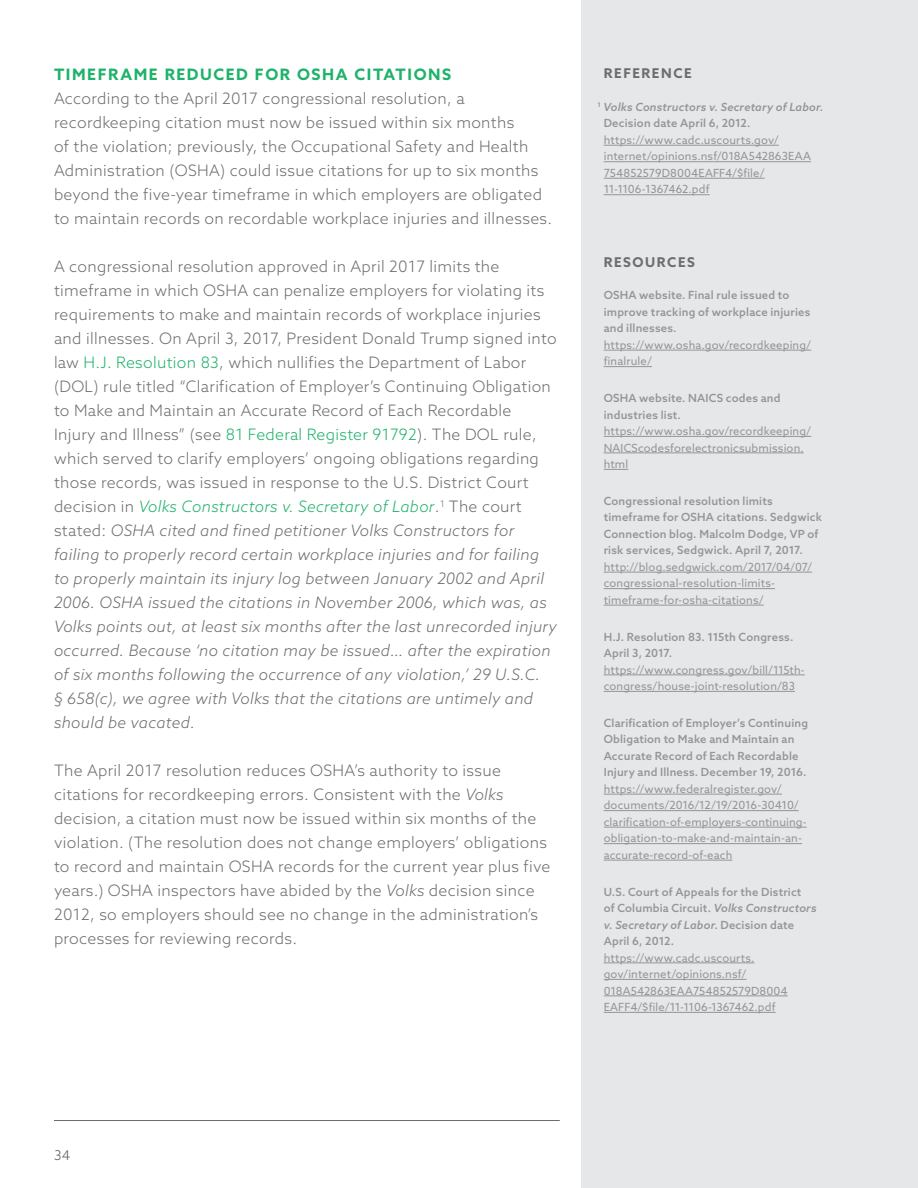
<style>
.page{position:relative;width:918px;height:1188px;background:#fff}
.page>*{position:absolute;margin:0;border:0;box-sizing:border-box;transform-origin:0 0}
.Body_Copy{font:300 15.75px/24px "Azo Sans";letter-spacing:.02em;color:#6c6d70}
.Byline{font:700 15.75px "Azo Sans";letter-spacing:.1em;color:#1eb26a}
.References_Resources{font:700 13.5px "Azo Sans";letter-spacing:.12em;color:#6c6d70}
.t1{font:300 13.5px "Azo Sans";color:#57585a}
.URLs{font:11.25px/16.5px "Azo Sans";letter-spacing:.015em;color:#939598}
.URL_Title{font:500 11.25px/16.5px "Azo Sans";letter-spacing:.015em;color:#939598}
.URL_Title-2{font:italic 500 11.25px "Azo Sans";letter-spacing:.015em;color:#939598}
.URL_Title-3{font:500 6.6px "Azo Sans";color:#939598}
.s1{color:#1eb26a}
.s2{font-style:italic;color:#1eb26a}
.s3{font-style:italic}
</style>
<div class="page">
<hr style="left:54px;top:1120px;width:506px;height:1px;background:#6c6d70">
<div style="left:581px;top:0;width:337px;height:1188px;background:#e6e7e9"></div>
<hr style="left:604px;top:145px;width:175px;height:1px;background:#939598">
<hr style="left:604px;top:161px;width:207px;height:1px;background:#939598">
<hr style="left:604px;top:178px;width:161px;height:1px;background:#939598">
<hr style="left:604px;top:194px;width:106px;height:1px;background:#939598">
<hr style="left:604px;top:350px;width:207px;height:1px;background:#939598">
<hr style="left:604px;top:366px;width:48px;height:1px;background:#939598">
<hr style="left:604px;top:436px;width:207px;height:1px;background:#939598">
<hr style="left:604px;top:453px;width:200px;height:1px;background:#939598">
<svg style="left:604px;top:469px;width:24px;height:1px"></svg>
<hr style="left:604px;top:572px;width:208px;height:1px;background:#939598">
<hr style="left:604px;top:588px;width:171px;height:1px;background:#939598">
<hr style="left:604px;top:605px;width:160px;height:1px;background:#939598">
<hr style="left:604px;top:675px;width:201px;height:1px;background:#939598">
<hr style="left:604px;top:691px;width:191px;height:1px;background:#939598">
<hr style="left:604px;top:794px;width:178px;height:1px;background:#939598">
<hr style="left:604px;top:810px;width:195px;height:1px;background:#939598">
<hr style="left:604px;top:827px;width:203px;height:1px;background:#939598">
<hr style="left:604px;top:843px;width:198px;height:1px;background:#939598">
<hr style="left:604px;top:860px;width:128px;height:1px;background:#939598">
<hr style="left:604px;top:963px;width:150px;height:1px;background:#939598">
<hr style="left:604px;top:979px;width:143px;height:1px;background:#939598">
<hr style="left:604px;top:996px;width:184px;height:1px;background:#939598">
<hr style="left:604px;top:1012px;width:172px;height:1px;background:#939598">
<p class="Byline" style="left:54px;top:64px;width:399px">TIMEFRAME REDUCED FOR OSHA CITATIONS</p>
<p class="Body_Copy" style="left:54px;top:86px;width:500px">According to the April 2017 congressional resolution, a recordkeeping citation must now be issued within six months<br>of the violation; previously, the Occupational Safety and Health Administration (OSHA) could issue citations for up to six months beyond the five-year timeframe in which employers are obligated to maintain records on recordable workplace injuries and illnesses.</p>
<p class="Body_Copy" style="left:54px;top:254px;width:504px">A congressional resolution approved in April 2017 limits the timeframe in which OSHA can penalize employers for violating its requirements to make and maintain records of workplace injuries and illnesses. On April 3, 2017, President Donald Trump signed into law <span class="s1">H.J. Resolution 83</span>, which nullifies the Department of Labor (DOL) rule titled “Clarification of Employer’s Continuing Obligation to Make and Maintain an Accurate Record of Each Recordable Injury and Illness” (see <span class="s1">81 Federal Register 91792</span>). The DOL rule, which served to clarify employers’ ongoing obligations regarding those records, was issued in response to the U.S. District Court decision in <span class="s2">Volks Constructors v. Secretary of Labor</span>.<sup>1</sup> The court stated: <span class="s3">OSHA cited and fined petitioner Volks Constructors for failing to properly record certain workplace injuries and for failing to properly maintain its injury log between January 2002 and April 2006. OSHA issued the citations in November 2006, which was, as Volks points out, at least six months after the last unrecorded injury occurred. Because ‘no citation may be issued… after the expiration of six months following the occurrence of any violation,’ 29 U.S.C.<br>§ 658(c), we agree with Volks that the citations are untimely and should be vacated.</span></p>
<p class="Body_Copy" style="left:54px;top:758px;width:498px">The April 2017 resolution reduces OSHA’s authority to issue citations for recordkeeping errors. Consistent with the <span class="s3">Volks </span>decision, a citation must now be issued within six months of the violation. (The resolution does not change employers’ obligations to record and maintain OSHA records for the current year plus five years.) OSHA inspectors have abided by the <span class="s3">Volks</span> decision since 2012, so employers should see no change in the administration’s processes for reviewing records.</p>
<p class="References_Resources" style="left:604px;top:64px;width:90px">REFERENCE</p>
<p class="URL_Title-2" style="left:604px;top:99px;width:221px">Volks Constructors v. Secretary of Labor.</p>
<p class="URL_Title-3" style="left:598px;top:100px;width:5px">1</p>
<p class="URL_Title" style="left:604px;top:115px;width:148px">Decision date April 6, 2012.</p>
<p class="URLs" style="left:604px;top:131px;width:209px">https://www.cadc.uscourts.gov/ internet/opinions.nsf/018A542863EAA<br>754852579D8004EAFF4/$file/<br>11-1106-1367462.pdf</p>
<p class="References_Resources" style="left:604px;top:253px;width:93px">RESOURCES</p>
<p class="URL_Title" style="left:604px;top:287px;width:208px">OSHA website. Final rule issued to improve tracking of workplace injuries and illnesses.</p>
<p class="URLs" style="left:604px;top:336px;width:209px">https://www.osha.gov/recordkeeping/ finalrule/</p>
<p class="URL_Title" style="left:604px;top:390px;width:178px">OSHA website. NAICS codes and industries list.</p>
<p class="URLs" style="left:604px;top:423px;width:209px">https://www.osha.gov/recordkeeping/<br>NAICScodesforelectronicsubmission. html</p>
<p class="URL_Title" style="left:604px;top:492px;width:220px">Congressional resolution limits timeframe for OSHA citations. Sedgwick Connection blog. Malcolm Dodge, VP of risk services, Sedgwick. April 7, 2017.</p>
<p class="URLs" style="left:604px;top:558px;width:210px">http://blog.sedgwick.com/2017/04/07/ congressional-resolution-limits&shy;timeframe-for-osha-citations/</p>
<p class="URL_Title" style="left:604px;top:628px;width:191px">H.J. Resolution 83. 115th Congress.<br>April 3, 2017.</p>
<p class="URLs" style="left:604px;top:661px;width:203px">https://www.congress.gov/bill/115th&shy;congress/house-joint-resolution/83</p>
<p class="URL_Title" style="left:604px;top:714px;width:206px">Clarification of Employer’s Continuing Obligation to Make and Maintain an Accurate Record of Each Recordable Injury and Illness. December 19, 2016.</p>
<p class="URLs" style="left:604px;top:780px;width:205px">https://www.federalregister.gov/ documents/2016/12/19/2016-30410/ clarification-of-employers-continuing&shy;obligation-to-make-and-maintain-an&shy;accurate-record-of-each</p>
<p class="URL_Title" style="left:604px;top:883px;width:215px">U.S. Court of Appeals for the District<br>of Columbia Circuit. <span class="s3">Volks Constructors v. Secretary of Labor</span>. Decision date<br>April 6, 2012.</p>
<p class="URLs" style="left:604px;top:949px;width:186px">https://www.cadc.uscourts. gov/internet/opinions.nsf/<br>018A542863EAA754852579D8004<br>EAFF4/$file/11-1106-1367462.pdf</p>
<p class="t1" style="left:54px;top:1146px;width:18px">34</p>
</div>
